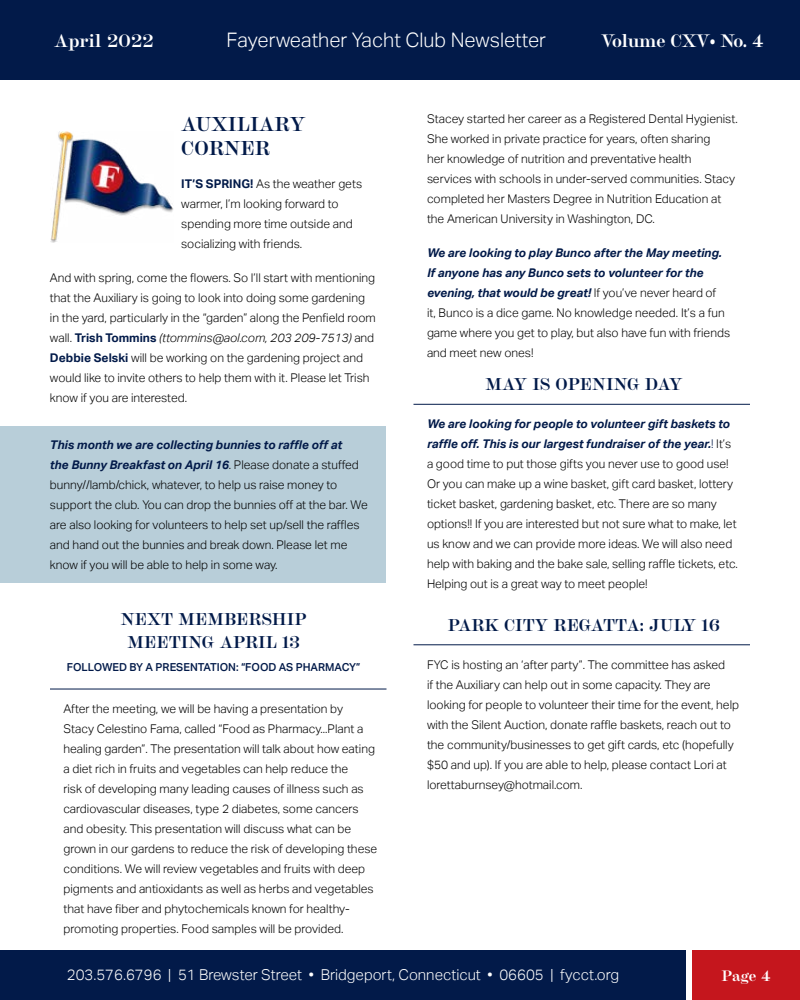
<style>
.page{position:relative;width:800px;height:1000px;background:#fff}
.page>*{position:absolute;margin:0;border:0;box-sizing:border-box;transform-origin:0 0}
.t1{font:300 20px "Aktiv Grotesk";color:#fff}
.t2{font:700 20px/24px "Chapman";color:#021a49}
.t3{font:700 18px "Chapman";letter-spacing:-.02em;color:#fff}
.t4{font:700 18px "Chapman";color:#fff}
.t5{font:700 17px/23px "Chapman";color:#021a49;text-align:center}
.t6{font:300 15px "Aktiv Grotesk";color:#fff}
.t7{font:700 15px "Chapman";color:#fff}
.t8{font:300 12px/20px "Aktiv Grotesk";color:#000}
.t9{font:500 11px "Aktiv Grotesk";color:#021a49}
.s1{font-weight:700;color:#021a49}
.s2{font-style:italic}
.s3{font-weight:700;font-style:italic;color:#021a49}
.s4{color:#021a49}
</style>
<div class="page">
<div style="left:0;top:950px;width:686px;height:50px;background:#021a49"></div>
<div style="left:692px;top:950px;width:108px;height:50px;background:#c5161d"></div>
<div style="left:0;top:0;width:800px;height:80px;background:#021a49"></div>
<div style="left:0;top:426px;width:386px;height:157px;background:#b8ced9"></div>
<hr style="left:50px;top:689px;width:336px;height:1px;background:#021a49">
<hr style="left:414px;top:404px;width:336px;height:1px;background:#021a49">
<hr style="left:414px;top:644px;width:336px;height:1px;background:#021a49">
<img style="left:50px;top:132px;width:123px;height:110px">
<h2 class="t4" style="left:54px;top:27px;width:101px">April 2022</h2>
<h1 class="t1" style="left:227px;top:29px;width:321px">Fayerweather Yacht Club Newsletter</h1>
<h2 class="t3" style="left:601px;top:27px;width:164px">Volume CXV• No. 4</h2>
<h1 class="t2" style="left:181px;top:110px;width:126px">AUXILIARY<br>CORNER</h1>
<p class="t8" style="left:181px;top:174px;width:182px"><span class="s1">IT’S SPRING!</span> As the weather gets warmer, I’m looking forward to spending more time outside and socializing with friends.</p>
<p class="t8" style="left:50px;top:267px;width:327px">And with spring, come the flowers. So I’ll start with mentioning that the Auxiliary is going to look into doing some gardening in the yard, particularly in the “garden” along the Penfield room wall. <span class="s1">Trish Tommins</span> <span class="s2">(ttommins@aol.com, 203 209-7513)</span> and <span class="s1">Debbie Selski</span> will be working on the gardening project and would like to invite others to help them with it. Please let Trish know if you are interested.</p>
<p class="t8" style="left:50px;top:434px;width:319px"><span class="s3">This month we are collecting bunnies to raffle off at<br>the Bunny Breakfast on April 16</span>. Please donate a stuffed bunny//lamb/chick, whatever, to help us raise money to support the club. You can drop the bunnies off at the bar. We are also looking for volunteers to help set up/sell the raffles and hand out the bunnies and break down. Please let me know if you will be able to help in some way.</p>
<h3 class="t5" style="left:121px;top:606px;width:187px">NEXT MEMBERSHIP<br>MEETING APRIL 13</h3>
<p class="t9" style="left:67px;top:660px;width:295px">FOLLOWED BY A PRESENTATION: “FOOD AS PHARMACY”</p>
<p class="t8" style="left:64px;top:699px;width:315px">After the meeting, we will be having a presentation by<br>Stacy Celestino Fama, called “Food as Pharmacy...Plant a healing garden”. The presentation will talk about how eating a diet rich in fruits and vegetables can help reduce the<br>risk of developing many leading causes of illness such as cardiovascular diseases, type 2 diabetes, some cancers and obesity. This presentation will discuss what can be grown in our gardens to reduce the risk of developing these conditions. We will review vegetables and fruits with deep pigments and antioxidants as well as herbs and vegetables that have fiber and phytochemicals known for healthy&shy;promoting properties. Food samples will be provided.</p>
<p class="t8" style="left:427px;top:109px;width:312px">Stacey started her career as a Registered Dental Hygienist.<br>She worked in private practice for years, often sharing<br>her knowledge of nutrition and preventative health services with schools in under-served communities. Stacy completed her Masters Degree in Nutrition Education at the American University in Washington, DC.</p>
<p class="t8" style="left:427px;top:243px;width:305px"><span class="s3">We are looking to play Bunco after the May meeting.<br>If anyone has any Bunco sets to volunteer for the evening, that would be great!</span> If you’ve never heard of<br>it, Bunco is a dice game. No knowledge needed. It’s a fun game where you get to play, but also have fun with friends and meet new ones!</p>
<h3 class="t5" style="left:485px;top:371px;width:199px">MAY IS OPENING DAY</h3>
<p class="t8" style="left:427px;top:414px;width:312px"><span class="s3">We are looking for people to volunteer gift baskets to raffle off. This is our largest fundraiser of the year.</span><span class="s4">!</span> It’s a good time to put those gifts you never use to good use!<br>Or you can make up a wine basket, gift card basket, lottery ticket basket, gardening basket, etc. There are so many options!! If you are interested but not sure what to make, let us know and we can provide more ideas. We will also need help with baking and the bake sale, selling raffle tickets, etc.<br>Helping out is a great way to meet people!</p>
<h3 class="t5" style="left:448px;top:612px;width:274px">PARK CITY REGATTA: JULY 16</h3>
<p class="t8" style="left:427px;top:655px;width:314px">FYC is hosting an ‘after party”. The committee has asked<br>if the Auxiliary can help out in some capacity. They are looking for people to volunteer their time for the event, help with the Silent Auction, donate raffle baskets, reach out to the community/businesses to get gift cards, etc (hopefully $50 and up). If you are able to help, please contact Lori at lorettaburnsey@hotmail.com.</p>
<p class="t6" style="left:67px;top:966px;width:554px">203.576.6796 | 51 Brewster Street • Bridgeport, Connecticut • 06605 | fycct.org</p>
<p class="t7" style="left:721px;top:965px;width:51px">Page 4</p>
</div>
